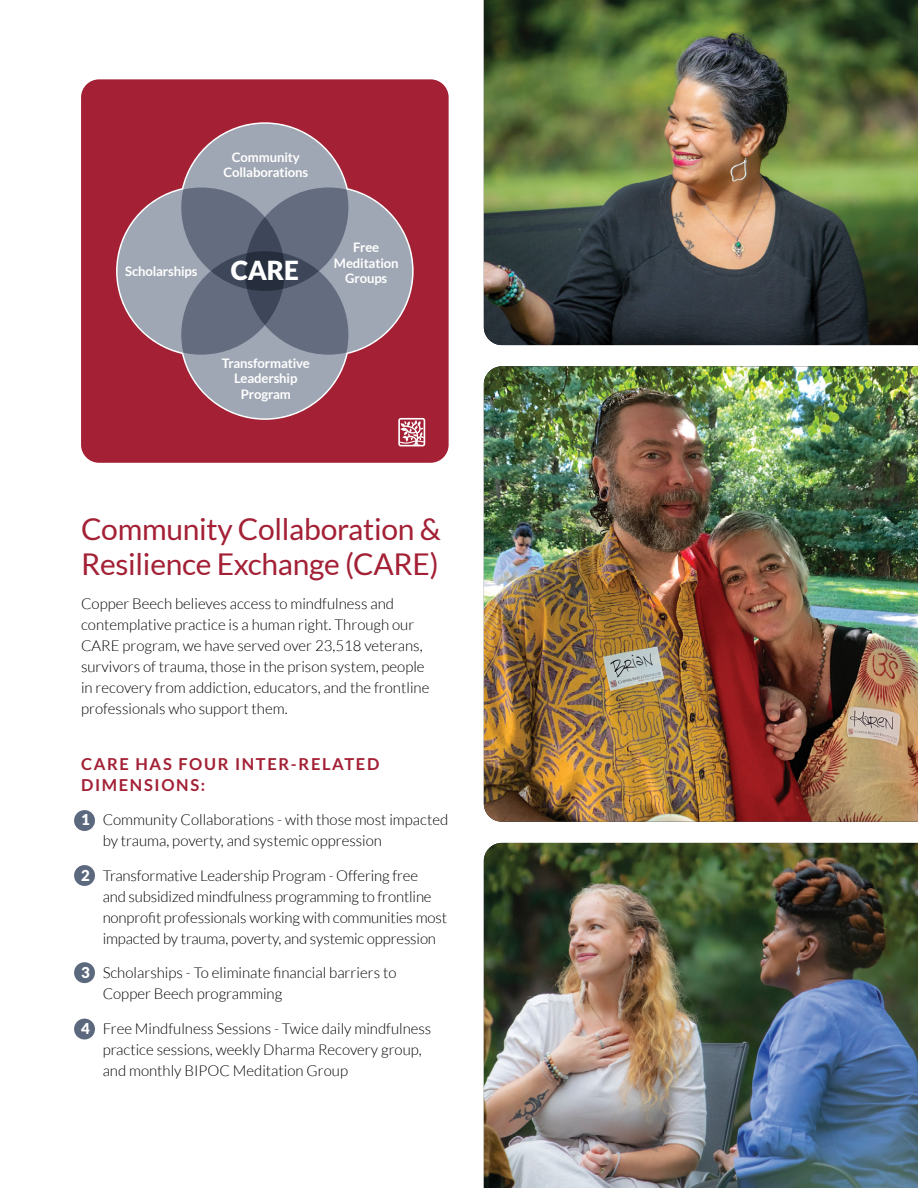
<style>
.page{position:relative;width:918px;height:1188px;background:#fff}
.page>*{position:absolute;margin:0;border:0;box-sizing:border-box;transform-origin:0 0}
.t1{font:30px/34.5px "Lato";letter-spacing:-.01em;color:#a32035}
.t2{font:900 26.25px "Lato";color:#fff}
.t3{font:700 16.5px/21px "Lato";letter-spacing:.1em;color:#a32035}
.t4{font:300 15px/21px "Lato";color:#000}
.t5{font:700 13.2px/15.3px "Lato";letter-spacing:-.01em;color:#fff;text-align:center}
.s1{font-weight:900;color:#fff}
</style>
<div class="page">
<div style="left:74px;top:810px;width:21px;height:21px;background:#5c687d;border-radius:50%"></div>
<div style="left:74px;top:865px;width:21px;height:21px;background:#5c687d;border-radius:50%"></div>
<div style="left:74px;top:962px;width:21px;height:21px;background:#5c687d;border-radius:50%"></div>
<div style="left:74px;top:1019px;width:21px;height:21px;background:#5c687d;border-radius:50%"></div>
<img style="left:484px;top:0;width:434px;height:345px">
<img style="left:484px;top:843px;width:434px;height:345px">
<img style="left:484px;top:366px;width:434px;height:456px">
<div style="left:81px;top:79px;width:368px;height:384px;background:#a32035;border-radius:18px"></div>
<svg style="left:116px;top:122px;width:299px;height:298px"></svg>
<div style="left:181px;top:124px;width:167px;height:167px;background:#a0a7b4;border-radius:50%"></div>
<svg style="left:245px;top:188px;width:167px;height:167px;background:#8b92a1"></svg>
<svg style="left:181px;top:251px;width:167px;height:167px;background:#878f9d"></svg>
<svg style="left:118px;top:188px;width:167px;height:167px;background:#747c8c"></svg>
<svg style="left:398px;top:418px;width:27px;height:28px"></svg>
<p class="t5" style="left:223px;top:149px;width:86px">Community<br>Collaborations</p>
<p class="t5" style="left:125px;top:264px;width:74px">Scholarships</p>
<h2 class="t2" style="left:231px;top:256px;width:69px">CARE</h2>
<p class="t5" style="left:334px;top:240px;width:66px">Free<br>Meditation<br>Groups</p>
<p class="t5" style="left:222px;top:355px;width:90px">Transformative<br>Leadership<br>Program</p>
<h1 class="t1" style="left:81px;top:512px;width:361px">Community Collaboration &amp;<br>Resilience Exchange (CARE)</h1>
<p class="t4" style="left:81px;top:594px;width:350px">Copper Beech believes access to mindfulness and contemplative practice is a human right. Through our CARE program, we have served over 23,518 veterans, survivors of trauma, those in the prison system, people in recovery from addiction, educators, and the frontline professionals who support them.</p>
<p class="t3" style="left:81px;top:753px;width:300px">CARE HAS FOUR INTER-RELATED<br>DIMENSIONS:</p>
<p class="t4" style="left:103px;top:810px;width:347px;text-indent:-22px"><span class="s1">1</span> Community Collaborations - with those most impacted by trauma, poverty, and systemic oppression</p>
<p class="t4" style="left:103px;top:865px;width:346px;text-indent:-22px"><span class="s1">2</span> Transformative Leadership Program - Offering free<br>and subsidized mindfulness programming to frontline nonprofit professionals working with communities most impacted by trauma, poverty, and systemic oppression</p>
<p class="t4" style="left:103px;top:963px;width:295px;text-indent:-22px"><span class="s1">3</span> Scholarships - To eliminate financial barriers to<br>Copper Beech programming</p>
<p class="t4" style="left:103px;top:1018px;width:330px;text-indent:-22px"><span class="s1">4</span> Free Mindfulness Sessions - Twice daily mindfulness practice sessions, weekly Dharma Recovery group, and monthly BIPOC Meditation Group</p>
</div>
